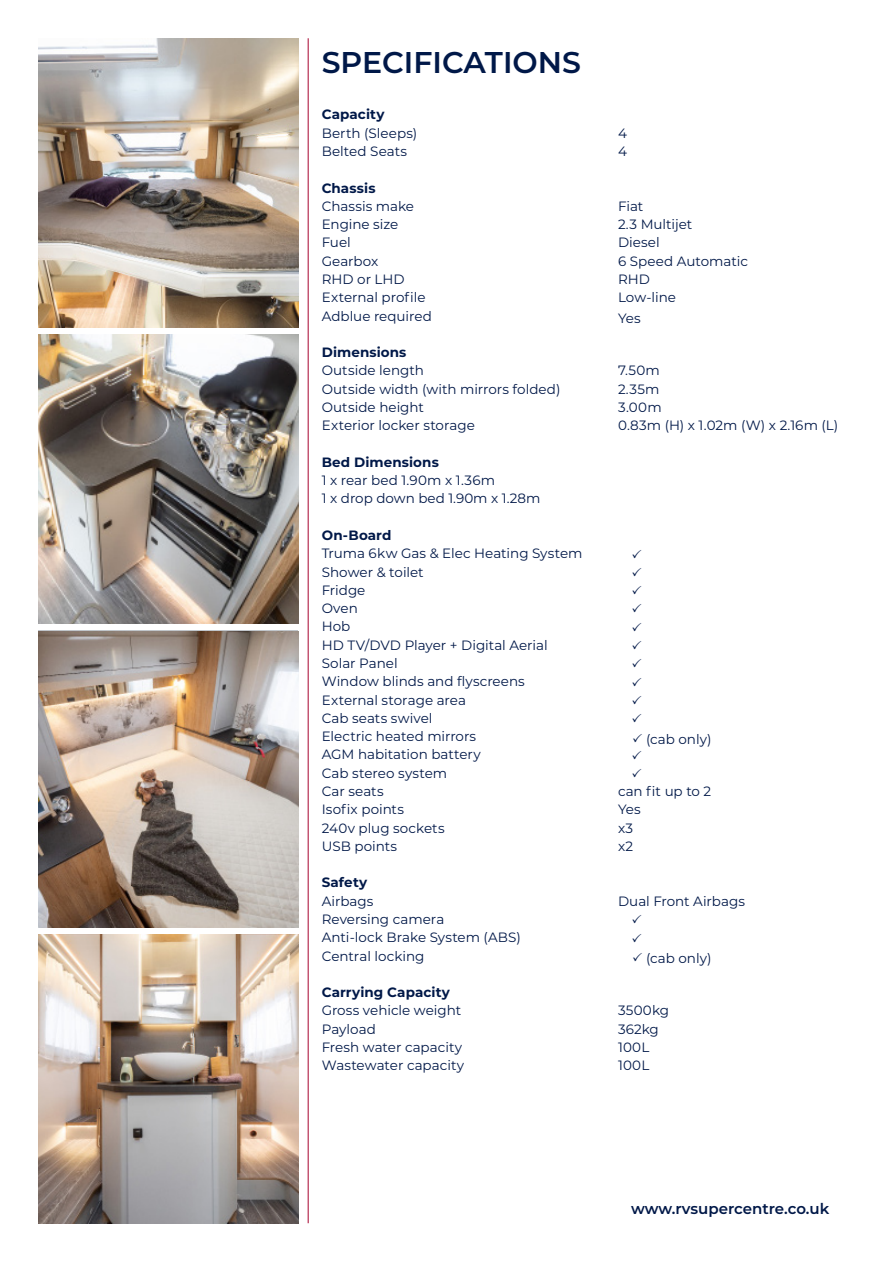
<style>
.page{position:relative;width:893px;height:1263px;background:#fff}
.page>*{position:absolute;margin:0;border:0;box-sizing:border-box;transform-origin:0 0}
.t1{font:600 30px "Montserrat";color:#001848}
.WEBSITE{font:600 15px "Montserrat";color:#001848}
.t2{font:13.5px "Montserrat";color:#001848}
.t3{font:700 13.5px "Montserrat";letter-spacing:.01em;color:#001848}
</style>
<div class="page">
<img style="left:39px;top:38px;width:259px;height:289px">
<img style="left:39px;top:334px;width:259px;height:289px">
<img style="left:39px;top:631px;width:259px;height:296px">
<img style="left:39px;top:934px;width:259px;height:289px">
<hr style="left:308px;top:38px;width:1px;height:1185px;background:#a7032f">
<p class="t1" style="left:322px;top:41px;width:261px">SPECIFICATIONS</p>
<p class="t3" style="left:322px;top:105px;width:64px">Capacity</p>
<p class="t2" style="left:322px;top:124px;width:97px">Berth (Sleeps)</p>
<p class="t2" style="left:618px;top:124px;width:10px">4</p>
<p class="t2" style="left:322px;top:142px;width:87px">Belted Seats</p>
<p class="t2" style="left:618px;top:142px;width:10px">4</p>
<p class="t3" style="left:322px;top:178px;width:55px">Chassis</p>
<p class="t2" style="left:322px;top:197px;width:94px">Chassis make</p>
<p class="t2" style="left:618px;top:197px;width:27px">Fiat</p>
<p class="t2" style="left:322px;top:215px;width:78px">Engine size</p>
<p class="t2" style="left:618px;top:215px;width:76px">2.3 Multijet</p>
<p class="t2" style="left:322px;top:233px;width:31px">Fuel</p>
<p class="t2" style="left:618px;top:233px;width:43px">Diesel</p>
<p class="t2" style="left:322px;top:252px;width:58px">Gearbox</p>
<p class="t2" style="left:618px;top:252px;width:131px">6 Speed Automatic</p>
<p class="t2" style="left:322px;top:270px;width:84px">RHD or LHD</p>
<p class="t2" style="left:618px;top:270px;width:33px">RHD</p>
<p class="t2" style="left:322px;top:288px;width:105px">External profile</p>
<p class="t2" style="left:618px;top:288px;width:59px">Low-line</p>
<p class="t2" style="left:322px;top:306px;width:112px">Adblue required</p>
<p class="t2" style="left:618px;top:309px;width:24px">Yes</p>
<p class="t3" style="left:322px;top:343px;width:86px">Dimensions</p>
<p class="t2" style="left:322px;top:361px;width:104px">Outside length</p>
<p class="t2" style="left:618px;top:361px;width:43px">7.50m</p>
<p class="t2" style="left:322px;top:380px;width:240px">Outside width (with mirrors folded)</p>
<p class="t2" style="left:618px;top:380px;width:43px">2.35m</p>
<p class="t2" style="left:322px;top:398px;width:104px">Outside height</p>
<p class="t2" style="left:618px;top:398px;width:45px">3.00m</p>
<p class="t2" style="left:322px;top:416px;width:155px">Exterior locker storage</p>
<p class="t2" style="left:618px;top:416px;width:222px">0.83m (H) x 1.02m (W) x 2.16m (L)</p>
<p class="t3" style="left:322px;top:452px;width:119px">Bed Dimensions</p>
<p class="t2" style="left:322px;top:471px;width:175px">1 x rear bed 1.90m x 1.36m</p>
<p class="t2" style="left:322px;top:489px;width:220px">1 x drop down bed 1.90m x 1.28m</p>
<p class="t3" style="left:322px;top:525px;width:71px">On-Board</p>
<p class="t2" style="left:322px;top:544px;width:262px">Truma 6kw Gas &amp; Elec Heating System</p>
<p class="t2" style="left:322px;top:562px;width:104px">Shower &amp; toilet</p>
<p class="t2" style="left:322px;top:581px;width:45px">Fridge</p>
<p class="t2" style="left:322px;top:599px;width:38px">Oven</p>
<p class="t2" style="left:322px;top:617px;width:30px">Hob</p>
<p class="t2" style="left:322px;top:636px;width:227px">HD TV/DVD Player + Digital Aerial</p>
<p class="t2" style="left:322px;top:654px;width:77px">Solar Panel</p>
<p class="t2" style="left:322px;top:672px;width:205px">Window blinds and flyscreens</p>
<p class="t2" style="left:322px;top:690px;width:146px">External storage area</p>
<p class="t2" style="left:322px;top:709px;width:112px">Cab seats swivel</p>
<p class="t2" style="left:322px;top:727px;width:156px">Electric heated mirrors</p>
<p class="t2" style="left:646px;top:730px;width:67px">(cab only)</p>
<p class="t2" style="left:322px;top:745px;width:161px">AGM habitation battery</p>
<p class="t2" style="left:322px;top:764px;width:127px">Cab stereo system</p>
<p class="t2" style="left:322px;top:782px;width:63px">Car seats</p>
<p class="t2" style="left:618px;top:782px;width:95px">can fit up to 2</p>
<p class="t2" style="left:322px;top:800px;width:84px">Isofix points</p>
<p class="t2" style="left:618px;top:800px;width:24px">Yes</p>
<p class="t2" style="left:322px;top:818px;width:124px">240v plug sockets</p>
<p class="t2" style="left:618px;top:818px;width:17px">x3</p>
<p class="t2" style="left:322px;top:837px;width:77px">USB points</p>
<p class="t2" style="left:618px;top:837px;width:17px">x2</p>
<p class="t3" style="left:322px;top:873px;width:47px">Safety</p>
<p class="t2" style="left:322px;top:891px;width:53px">Airbags</p>
<p class="t2" style="left:618px;top:891px;width:129px">Dual Front Airbags</p>
<p class="t2" style="left:322px;top:910px;width:124px">Reversing camera</p>
<p class="t2" style="left:322px;top:928px;width:201px">Anti-lock Brake System (ABS)</p>
<p class="t2" style="left:322px;top:946px;width:104px">Central locking</p>
<p class="t2" style="left:646px;top:949px;width:67px">(cab only)</p>
<p class="t3" style="left:322px;top:982px;width:130px">Carrying Capacity</p>
<p class="t2" style="left:322px;top:1001px;width:141px">Gross vehicle weight</p>
<p class="t2" style="left:618px;top:1001px;width:53px">3500kg</p>
<p class="t2" style="left:322px;top:1019px;width:56px">Payload</p>
<p class="t2" style="left:618px;top:1019px;width:42px">362kg</p>
<p class="t2" style="left:322px;top:1038px;width:142px">Fresh water capacity</p>
<p class="t2" style="left:618px;top:1038px;width:33px">100L</p>
<p class="t2" style="left:322px;top:1056px;width:144px">Wastewater capacity</p>
<p class="t2" style="left:618px;top:1056px;width:33px">100L</p>
<p class="WEBSITE" style="left:631px;top:1198px;width:199px">www.rvsupercentre.co.uk</p>
</div>
